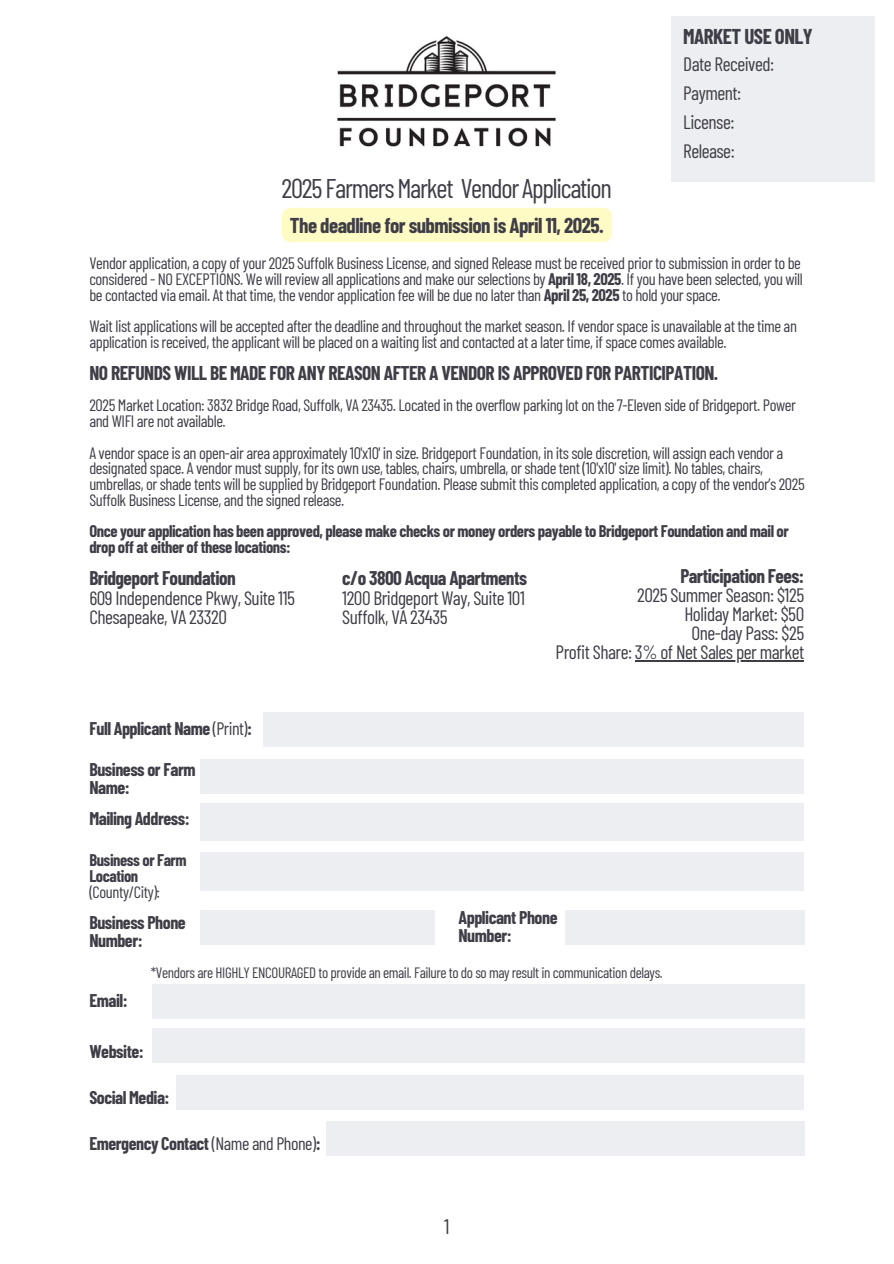
<style>
.page{position:relative;width:894px;height:1264px;background:#fff}
.page>*{position:absolute;margin:0;border:0;box-sizing:border-box;transform-origin:0 0}
.t1{font:27px "Barlow Condensed";letter-spacing:-.045em;color:#3f3e47}
.t2{font:700 21px "Barlow Condensed";letter-spacing:-.025em;color:#3f3e47}
.t3{font:21px "Barlow Condensed";color:#3f3e47}
.t4{font:700 19.5px "Barlow Condensed";letter-spacing:-.025em;color:#3f3e47}
.t5{font:19.35px/19.2px "Barlow Condensed";letter-spacing:-.025em;color:#3f3e47}
.t6{font:700 18px/18px "Barlow Condensed";letter-spacing:-.025em;color:#3f3e47}
.t7{font:16.5px/15.8px "Barlow Condensed";letter-spacing:-.025em;color:#3f3e47}
.t8{font:700 16.5px/15.8px "Barlow Condensed";letter-spacing:-.025em;color:#3f3e47}
.t9{font:15px "Barlow Condensed";letter-spacing:-.025em;color:#3f3e47}
.s1{font-weight:700}
.s2{font-weight:400}
</style>
<div class="page">
<div style="left:263px;top:712px;width:541px;height:34px;background:#edeef1"></div>
<div style="left:565px;top:910px;width:239px;height:34px;background:#edeef1"></div>
<div style="left:200px;top:802px;width:604px;height:38px;background:#edeef1"></div>
<div style="left:200px;top:852px;width:604px;height:38px;background:#edeef1"></div>
<div style="left:200px;top:759px;width:604px;height:34px;background:#edeef1"></div>
<img style="left:337px;top:36px;width:219px;height:111px">
<div style="left:671px;top:17px;width:203px;height:165px;background:#edeef1"></div>
<div style="left:282px;top:208px;width:329px;height:34px;background:#fffbc5"></div>
<div style="left:152px;top:984px;width:652px;height:34px;background:#edeef1"></div>
<div style="left:152px;top:1028px;width:652px;height:34px;background:#edeef1"></div>
<div style="left:176px;top:1075px;width:628px;height:34px;background:#edeef1"></div>
<div style="left:326px;top:1121px;width:478px;height:34px;background:#edeef1"></div>
<hr style="left:634px;top:660px;width:169px;height:1px;background:#3f3e47">
<div style="left:200px;top:910px;width:235px;height:34px;background:#edeef1"></div>
<h6 class="t2" style="left:683px;top:23px;width:131px">MARKET USE ONLY</h6>
<h6 class="t1" style="left:281px;top:171px;width:332px">2025 Farmers Market Vendor Application</h6>
<h6 class="t2" style="left:290px;top:212px;width:315px">The deadline for submission is April 11, 2025.</h6>
<h6 class="t5" style="left:683px;top:48px;width:92px;line-height:29.2px">Date Received:<br>Payment:<br>License:<br>Release:</h6>
<p class="t7" style="left:89px;top:255px;width:714px;text-align:justify">Vendor application, a copy of your 2025 Suffolk Business License, and signed Release must be received prior to submission in order to be considered - NO EXCEPTIONS. We will review all applications and make our selections by <span class="s1">April 18, 2025</span>. If you have been selected, you will be contacted via email. At that time, the vendor application fee will be due no later than <span class="s1">April 25, 2025</span> to hold your space.</p>
<h1 class="t7" style="left:89px;top:318px;width:709px">Wait list applications will be accepted after the deadline and throughout the market season. If vendor space is unavailable at the time an application is received, the applicant will be placed on a waiting list and contacted at a later time, if space comes available.</h1>
<h4 class="t4" style="left:89px;top:360px;width:630px">NO REFUNDS WILL BE MADE FOR ANY REASON AFTER A VENDOR IS APPROVED FOR PARTICIPATION.</h4>
<h2 class="t7" style="left:89px;top:397px;width:707px">2025 Market Location: 3832 Bridge Road, Suffolk, VA 23435. Located in the overflow parking lot on the 7-Eleven side of Bridgeport. Power and WIFI are not available.</h2>
<h4 class="t7" style="left:89px;top:444px;width:716px">A vendor space is an open-air area approximately 10'x10' in size. Bridgeport Foundation, in its sole discretion, will assign each vendor a designated space. A vendor must supply, for its own use, tables, chairs, umbrella, or shade tent (10'x10' size limit). No tables, chairs, umbrellas, or shade tents will be supplied by Bridgeport Foundation. Please submit this completed application, a copy of the vendor’s 2025<br>Suffolk Business License, and the signed release.</h4>
<h3 class="t8" style="left:89px;top:523px;width:700px">Once your application has been approved, please make checks or money orders payable to Bridgeport Foundation and mail or drop off at either of these locations:</h3>
<h5 class="t5" style="left:89px;top:568px;width:207px"><span class="s1">Bridgeport Foundation<br></span>609 Independence Pkwy, Suite 115<br>Chesapeake, VA 23320</h5>
<h5 class="t5" style="left:342px;top:568px;width:186px;text-align:justify"><span class="s1">c/o 3800 Acqua Apartments </span>1200 Bridgeport Way, Suite 101<br>Suffolk, VA 23435</h5>
<h6 class="t6" style="left:89px;top:719px;width:164px">Full Applicant Name <span class="s2">(Print)</span>:</h6>
<h2 class="t6" style="left:89px;top:760px;width:108px">Business or Farm<br>Name:</h2>
<h4 class="t6" style="left:89px;top:809px;width:102px">Mailing Address:</h4>
<h5 class="t8" style="left:89px;top:851px;width:99px">Business or Farm<br>Location <span class="s2">(County/City):</span></h5>
<p class="t5" style="left:555px;top:565px;width:250px;text-align:right"><span class="s1">Participation Fees:<br></span>2025 Summer Season: $125<br>Holiday Market: $50<br>One-day Pass: $25<br>Profit Share: 3% of Net Sales per market</p>
<h4 class="t6" style="left:89px;top:913px;width:98px">Business Phone<br>Number:</h4>
<h6 class="t6" style="left:458px;top:908px;width:100px">Applicant Phone<br>Number:</h6>
<h5 class="t6" style="left:89px;top:990px;width:40px">Email:</h5>
<h5 class="t9" style="left:151px;top:962px;width:513px">*Vendors are HIGHLY ENCOURAGED to provide an email. Failure to do so may result in communication delays.</h5>
<h6 class="t6" style="left:89px;top:1041px;width:56px">Website:</h6>
<h5 class="t6" style="left:89px;top:1087px;width:82px">Social Media:</h5>
<h5 class="t6" style="left:89px;top:1134px;width:233px">Emergency Contact <span class="s2">(Name and Phone)</span>:</h5>
<p class="t3" style="left:444px;top:1213px;width:7px">1</p>
</div>
